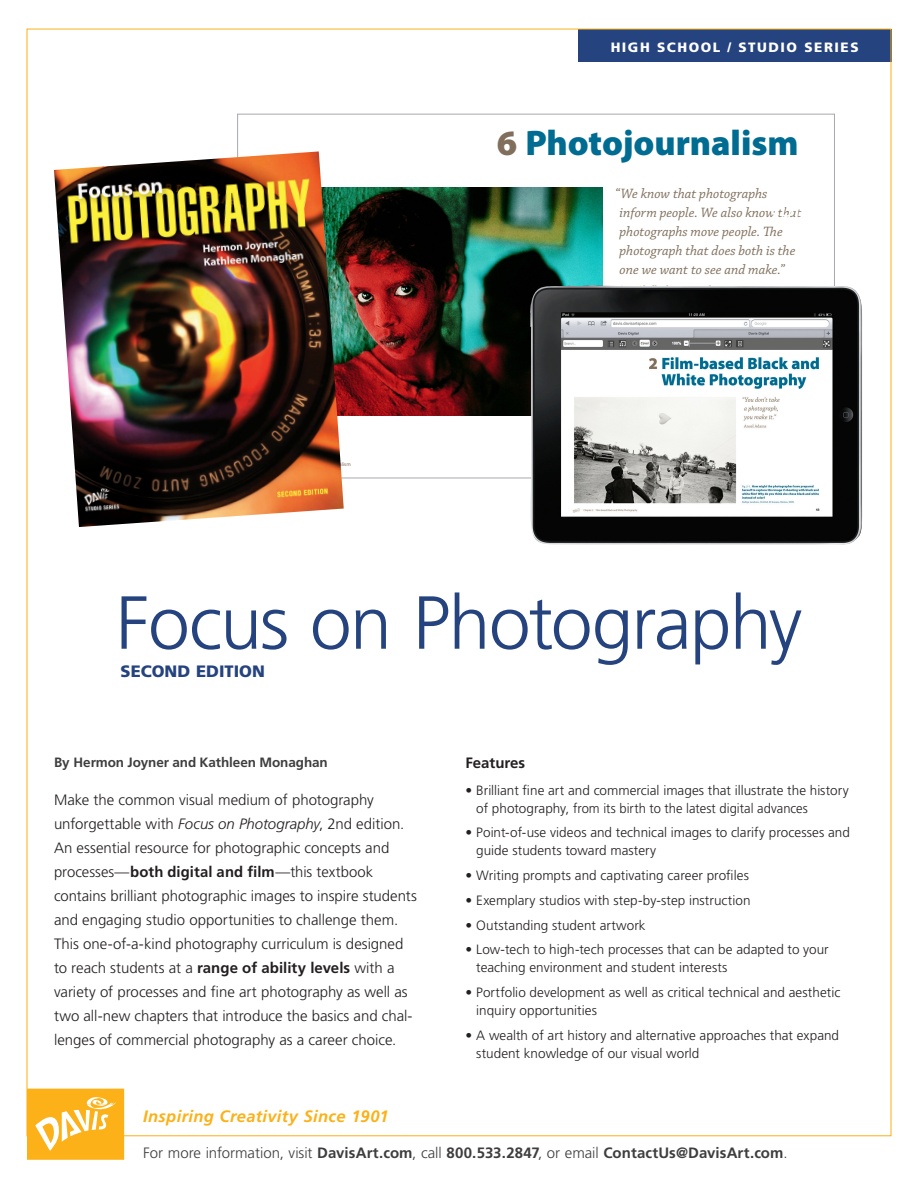
<style>
.page{position:relative;width:918px;height:1188px;background:#fff}
.page>*{position:absolute;margin:0;border:0;box-sizing:border-box;transform-origin:0 0}
.header__text{font:300 75px "Frutiger";letter-spacing:-.02em;color:#25437f}
.t1{font:900 35.7px "Myriad Pro";color:#006c91}
.t2{font:italic 700 16.5px "Frutiger";letter-spacing:.02em;color:#fbb117}
.t3{font:900 16.5px "Frutiger";letter-spacing:.005em;color:#25437f}
.book_description{font:300 15px/24px "Frutiger";color:#231f20}
.t4{font:700 15px "Frutiger";letter-spacing:.005em;color:#3e3e3f}
.book_description-_he{font:700 15px "Frutiger";color:#231f20}
.t5{font:italic 14.25px/19px "Chaparral Pro";color:#806f5c}
.t6{font:300 13.5px/18px "Frutiger";color:#231f20}
.header__text-2{font:700 13.5px "Frutiger";letter-spacing:-.005em;color:#3e3e3f}
.t7{font:900 13.5px "Frutiger";letter-spacing:.115em;color:#fff}
.s1{color:#806f5c}
.s2{font-style:italic}
.s3{font-weight:700}
.s4{font-weight:300}
</style>
<div class="page">
<div style="left:578px;top:29px;width:313px;height:33px;background:#25437f"></div>
<img style="left:344px;top:187px;width:259px;height:229px">
<img style="left:54px;top:151px;width:290px;height:376px">
<img style="left:529px;top:285px;width:334px;height:260px">
<svg style="left:27px;top:1089px;width:97px;height:71px;background:#fbbc3a"></svg>
<p class="t7" style="left:611px;top:39px;width:249px">HIGH SCHOOL / STUDIO SERIES</p>
<p class="t1" style="left:497px;top:119px;width:303px"><span class="s1">6</span> Photojournalism</p>
<p class="t5" style="left:620px;top:184px;width:183px;text-indent:-4px">“We know that photographs inform people. We also know that photographs move people. The photograph that does both is the one we want to see and make.”</p>
<p class="header__text" style="left:116px;top:580px;width:688px">Focus on Photography</p>
<p class="t3" style="left:121px;top:661px;width:146px">SECOND EDITION</p>
<p class="header__text-2" style="left:54px;top:754px;width:275px">By Hermon Joyner and Kathleen Monaghan</p>
<p class="book_description" style="left:54px;top:788px;width:365px">Make the common visual medium of photography unforgettable with <span class="s2">Focus on Photography</span>, 2nd edition.<br>An essential resource for photographic concepts and processes—<span class="s3">both digital and film</span>—this textbook contains brilliant photographic images to inspire students and engaging studio opportunities to challenge them.<br>This one-of-a-kind photography curriculum is designed to reach students at a <span class="s3">range of ability levels</span> with a variety of processes and fine art photography as well as two all-new chapters that introduce the basics and chal&shy;lenges of commercial photography as a career choice.</p>
<p class="book_description-_he" style="left:465px;top:754px;width:61px">Features</p>
<p class="t6" style="left:476px;top:781px;width:374px;text-indent:-11px">• Brilliant fine art and commercial images that illustrate the history of photography, from its birth to the latest digital advances</p>
<p class="t6" style="left:476px;top:824px;width:375px;text-indent:-11px">• Point-of-use videos and technical images to clarify processes and guide students toward mastery</p>
<p class="t6" style="left:465px;top:866px;width:285px">• Writing prompts and captivating career profiles</p>
<p class="t6" style="left:465px;top:891px;width:287px">• Exemplary studios with step-by-step instruction</p>
<p class="t6" style="left:465px;top:916px;width:182px">• Outstanding student artwork</p>
<p class="t6" style="left:476px;top:941px;width:354px;text-indent:-11px">• Low-tech to high-tech processes that can be adapted to your teaching environment and student interests</p>
<p class="t6" style="left:476px;top:983px;width:366px;text-indent:-11px">• Portfolio development as well as critical technical and aesthetic inquiry opportunities</p>
<p class="t6" style="left:476px;top:1026px;width:364px;text-indent:-11px">• A wealth of art history and alternative approaches that expand student knowledge of our visual world</p>
<p class="t2" style="left:143px;top:1107px;width:247px">Inspiring Creativity Since 1901</p>
<p class="t4" style="left:143px;top:1144px;width:646px"><span class="s4">For more information, visit</span> DavisArt.com<span class="s4">, call</span> 800.533.2847<span class="s4">, or email</span> ContactUs@DavisArt.com<span class="s4">.</span></p>
</div>
